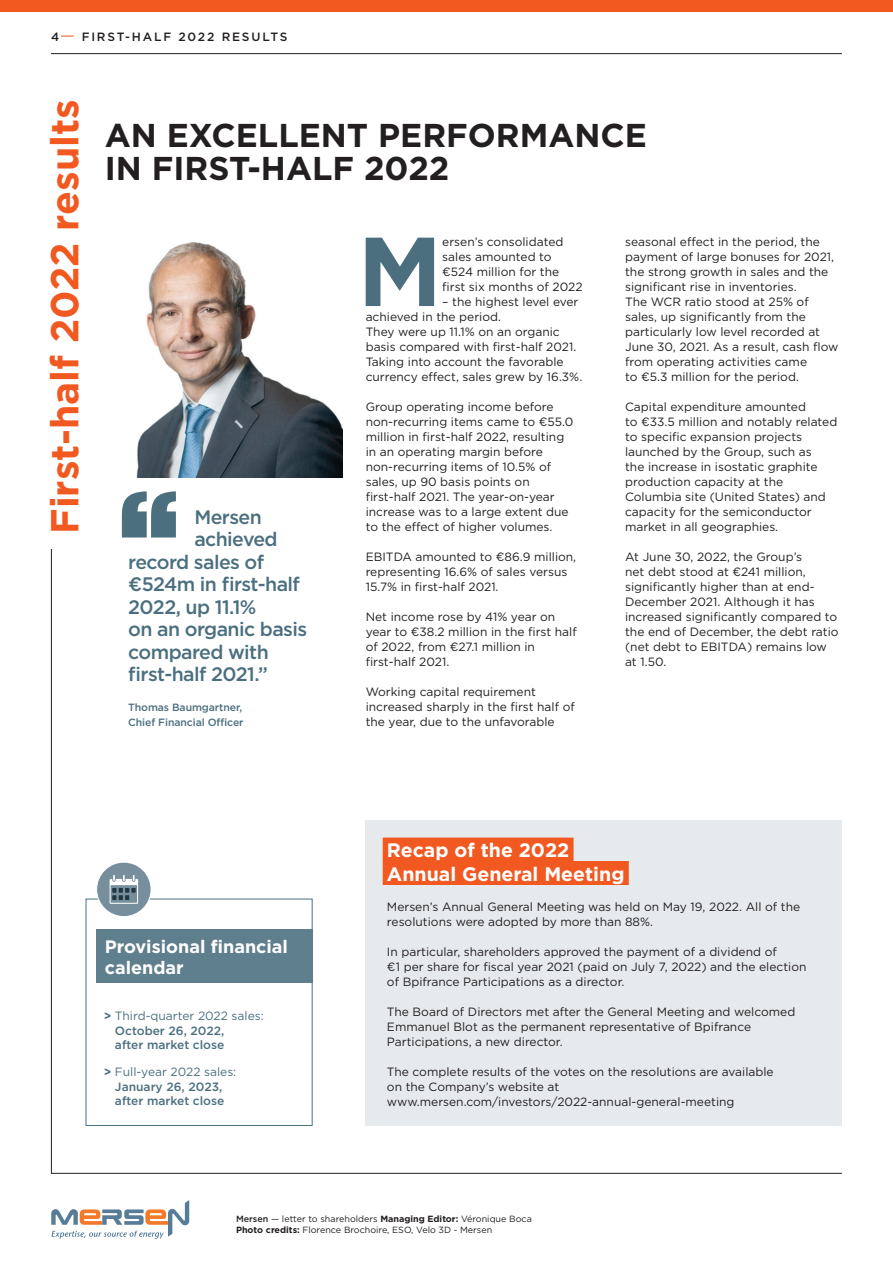
<style>
.page{position:relative;width:893px;height:1263px;background:#fff}
.page>*{position:absolute;margin:0;border:0;box-sizing:border-box;transform-origin:0 0}
.t1{font:700 97.65px "Gotham";color:#4b6f7f}
.t2{font:700 39px "Gotham";color:#f15921}
.t3{font:700 33px/33px "Gotham";color:#231f20}
.t4{font:500 19.5px "Gotham";letter-spacing:-.03em;color:#4b6f7f}
.t5{font:700 19.5px/23.4px "Gotham";color:#fff}
.t6{font:700 18px/21.6px "Gotham";color:#fff}
.t7{font:12px/15px "Gotham";color:#231f20}
.t8{font:500 12px/14.4px "Gotham";color:#4b6f7f}
.t9{font:500 12px "Gotham";letter-spacing:.15em;color:#231f20}
.t10{font:500 10.5px/15px "Gotham";letter-spacing:-.01em;color:#4b6f7f}
.t11{font:9px/10.8px "Gotham";color:#231f20}
.s1{font-weight:700}
.s2{font-weight:400}
.s3{font-weight:500}
</style>
<div class="page">
<div style="left:0;top:0;width:893px;height:11px;background:#f15921"></div>
<hr style="left:51px;top:1173px;width:791px;height:1px;background:#231f20">
<hr style="left:51px;top:53px;width:791px;height:1px;background:#231f20">
<svg style="left:61px;top:36px;width:13px;height:1px"></svg>
<img style="left:136px;top:242px;width:207px;height:235px">
<svg style="left:122px;top:491px;width:54px;height:46px"></svg>
<hr style="left:51px;top:549px;width:1px;height:625px;background:#231f20">
<div style="left:86px;top:899px;width:227px;height:227px;border:1px solid #4b6f7f"></div>
<div style="left:96px;top:930px;width:217px;height:53px;background:#607f8e"></div>
<div style="left:97px;top:862px;width:54px;height:54px;background:#778f9d;border-radius:50%"></div>
<div style="left:96px;top:862px;width:55px;height:55px;border:1px solid #fff;border-radius:50%"></div>
<svg style="left:110px;top:875px;width:28px;height:29px"></svg>
<div style="left:366px;top:821px;width:476px;height:305px;background:#e7eaed"></div>
<div style="left:383px;top:837px;width:191px;height:24px;background:#f15921"></div>
<div style="left:383px;top:861px;width:246px;height:24px;background:#f15921"></div>
<svg style="left:51px;top:1200px;width:138px;height:39px"></svg>
<p class="t9" style="left:51px;top:29px;width:10px">4</p>
<p class="t9" style="left:82px;top:29px;width:207px">FIRST-HALF 2022 RESULTS</p>
<h2 class="t2" style="left:39px;top:534px;width:436px;rotate:-90deg">First-half 2022 results</h2>
<h3 class="t3" style="left:105px;top:118px;width:544px">AN EXCELLENT PERFORMANCE<br>IN FIRST-HALF 2022</h3>
<h3 class="t4" style="left:194px;top:504px;width:69px">Mersen</h3>
<h3 class="t4" style="left:194px;top:527px;width:85px">achieved</h3>
<h3 class="t4" style="left:128px;top:549px;width:137px">record sales of</h3>
<h3 class="t4" style="left:128px;top:572px;width:173px">€524m in first-half</h3>
<h3 class="t4" style="left:128px;top:594px;width:130px">2022, up 11.1%</h3>
<h3 class="t4" style="left:128px;top:617px;width:180px">on an organic basis</h3>
<h3 class="t4" style="left:128px;top:639px;width:142px">compared with</h3>
<h3 class="t4" style="left:128px;top:662px;width:141px">first-half 2021.”</h3>
<p class="t10" style="left:128px;top:700px;width:117px">Thomas Baumgartner,<br>Chief Financial Officer</p>
<h1 class="t1" style="left:357px;top:207px;width:86px">M</h1>
<p class="t7" style="left:442px;top:234px;width:142px">ersen’s consolidated sales amounted to €524 million for the first six months of 2022</p>
<p class="t7" style="left:366px;top:294px;width:218px;text-indent:77px">– the highest level ever achieved in the period.<br>They were up 11.1% on an organic basis compared with first-half 2021.<br>Taking into account the favorable currency effect, sales grew by 16.3%.</p>
<p class="t7" style="left:366px;top:399px;width:209px">Group operating income before non-recurring items came to €55.0 million in first-half 2022, resulting in an operating margin before non-recurring items of 10.5% of sales, up 90 basis points on first-half 2021. The year-on-year increase was to a large extent due to the effect of higher volumes.</p>
<p class="t7" style="left:366px;top:549px;width:212px">EBITDA amounted to €86.9 million, representing 16.6% of sales versus<br>15.7% in first-half 2021.</p>
<p class="t7" style="left:366px;top:609px;width:213px">Net income rose by 41% year on year to €38.2 million in the first half of 2022, from €27.1 million in first-half 2021.</p>
<p class="t7" style="left:366px;top:684px;width:211px">Working capital requirement increased sharply in the first half of the year, due to the unfavorable</p>
<p class="t7" style="left:625px;top:234px;width:215px">seasonal effect in the period, the payment of large bonuses for 2021, the strong growth in sales and the significant rise in inventories.<br>The WCR ratio stood at 25% of sales, up significantly from the particularly low level recorded at<br>June 30, 2021. As a result, cash flow from operating activities came<br>to €5.3 million for the period.</p>
<p class="t7" style="left:625px;top:399px;width:214px">Capital expenditure amounted<br>to €33.5 million and notably related to specific expansion projects launched by the Group, such as<br>the increase in isostatic graphite production capacity at the<br>Columbia site (United States) and capacity for the semiconductor market in all geographies.</p>
<p class="t7" style="left:625px;top:549px;width:215px">At June 30, 2022, the Group’s<br>net debt stood at €241 million, significantly higher than at end-<br>December 2021. Although it has increased significantly compared to the end of December, the debt ratio (net debt to EBITDA) remains low at 1.50.</p>
<h3 class="t6" style="left:105px;top:935px;width:185px">Provisional financial calendar</h3>
<p class="t8" style="left:115px;top:1008px;width:150px;text-indent:-11px"><span class="s1">&gt;</span> <span class="s2">Third-quarter 2022 sales:<br></span>October 26, 2022,<br>after market close</p>
<p class="t8" style="left:104px;top:1064px;width:134px;text-align:center"><span class="s1">&gt;</span> <span class="s2">Full-year 2022 sales:<br></span>January 26, 2023, after market close</p>
<h3 class="t5" style="left:387px;top:839px;width:239px">Recap of the 2022<br>Annual General Meeting</h3>
<p class="t7" style="left:387px;top:899px;width:415px">Mersen’s Annual General Meeting was held on May 19, 2022. All of the resolutions were adopted by more than 88%.</p>
<p class="t7" style="left:387px;top:944px;width:421px">In particular, shareholders approved the payment of a dividend of<br>€1 per share for fiscal year 2021 (paid on July 7, 2022) and the election of Bpifrance Participations as a director.</p>
<p class="t7" style="left:387px;top:1004px;width:410px">The Board of Directors met after the General Meeting and welcomed<br>Emmanuel Blot as the permanent representative of Bpifrance<br>Participations, a new director.</p>
<p class="t7" style="left:387px;top:1064px;width:388px">The complete results of the votes on the resolutions are available on the Company’s website at www.mersen.com/investors/2022-annual-general-meeting</p>
<p class="t11" style="left:236px;top:1213px;width:297px"><span class="s3">Mersen</span> — letter to shareholders <span class="s1">Managing Editor:</span> Véronique Boca<br><span class="s1">Photo credits:</span> Florence Brochoire, ESO, Velo 3D - Mersen</p>
</div>
